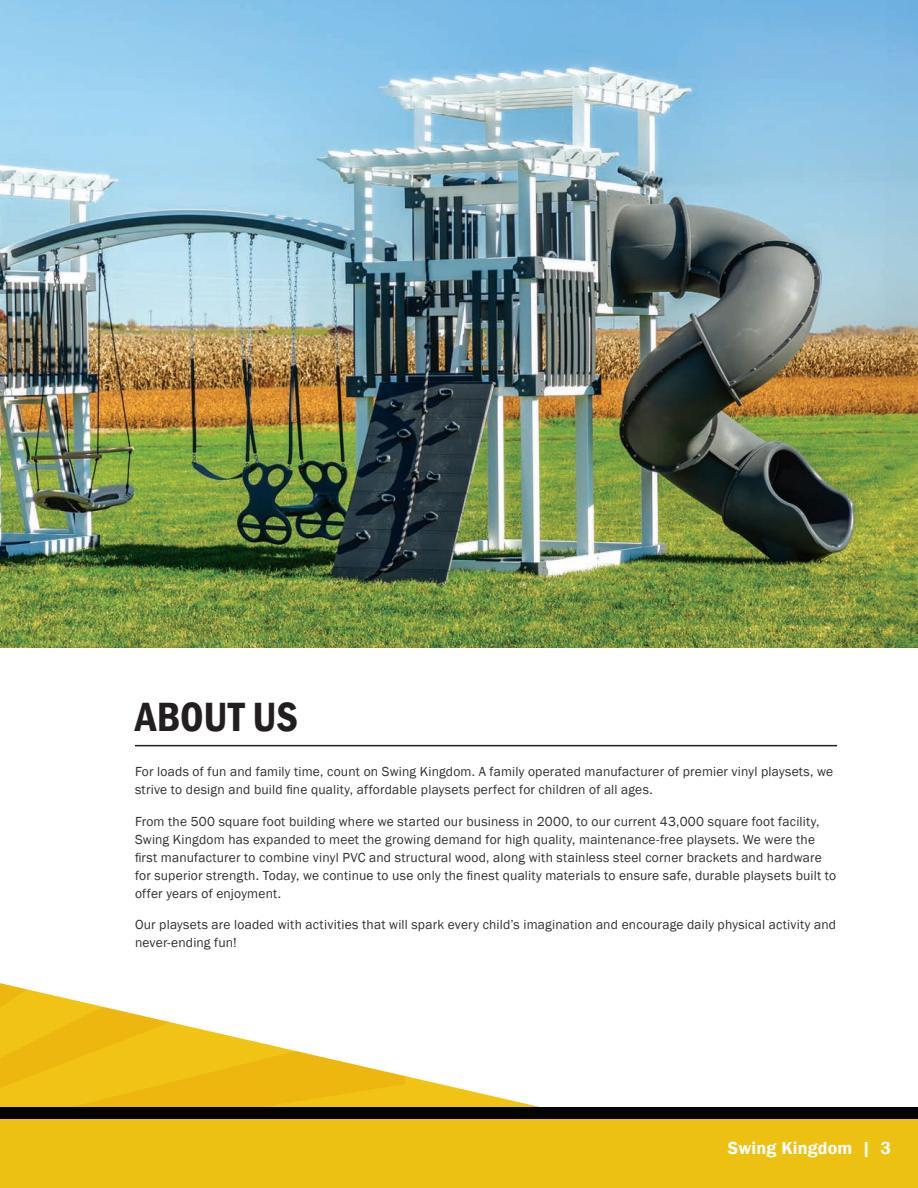
<style>
.page{position:relative;width:918px;height:1188px;background:#fff}
.page>*{position:absolute;margin:0;border:0;box-sizing:border-box;transform-origin:0 0}
.t1{font:600 condensed 42px "Franklin Gothic";letter-spacing:-.005em;color:#231f20}
.t2{font:600 18px "Franklin Gothic";letter-spacing:.01em;color:#fff}
.t3{font:13.5px/18px "Franklin Gothic";letter-spacing:.015em;color:#312f30}
</style>
<div class="page">
<div style="left:0;top:1107px;width:918px;height:81px;background:#ecc111"></div>
<div style="left:0;top:1107px;width:918px;height:11px;background:#040503"></div>
<img style="left:0;top:0;width:918px;height:648px">
<hr style="left:135px;top:745px;width:702px;height:1px;background:#231f20">
<svg style="left:405px;top:1076px;width:135px;height:31px"></svg>
<svg style="left:0;top:983px;width:405px;height:124px"></svg>
<img style="left:0;top:551px;width:59px;height:97px">
<h1 class="t1" style="left:135px;top:689px;width:164px">ABOUT US</h1>
<p class="t3" style="left:135px;top:763px;width:700px">For loads of fun and family time, count on Swing Kingdom. A family operated manufacturer of premier vinyl playsets, we strive to design and build fine quality, affordable playsets perfect for children of all ages.</p>
<p class="t3" style="left:135px;top:813px;width:703px">From the 500 square foot building where we started our business in 2000, to our current 43,000 square foot facility, Swing Kingdom has expanded to meet the growing demand for high quality, maintenance-free playsets. We were the first manufacturer to combine vinyl PVC and structural wood, along with stainless steel corner brackets and hardware for superior strength. Today, we continue to use only the finest quality materials to ensure safe, durable playsets built to offer years of enjoyment.</p>
<p class="t3" style="left:135px;top:916px;width:703px">Our playsets are loaded with activities that will spark every child’s imagination and encourage daily physical activity and never-ending fun!</p>
<h2 class="t2" style="left:728px;top:1137px;width:165px">Swing Kingdom | 3</h2>
</div>
